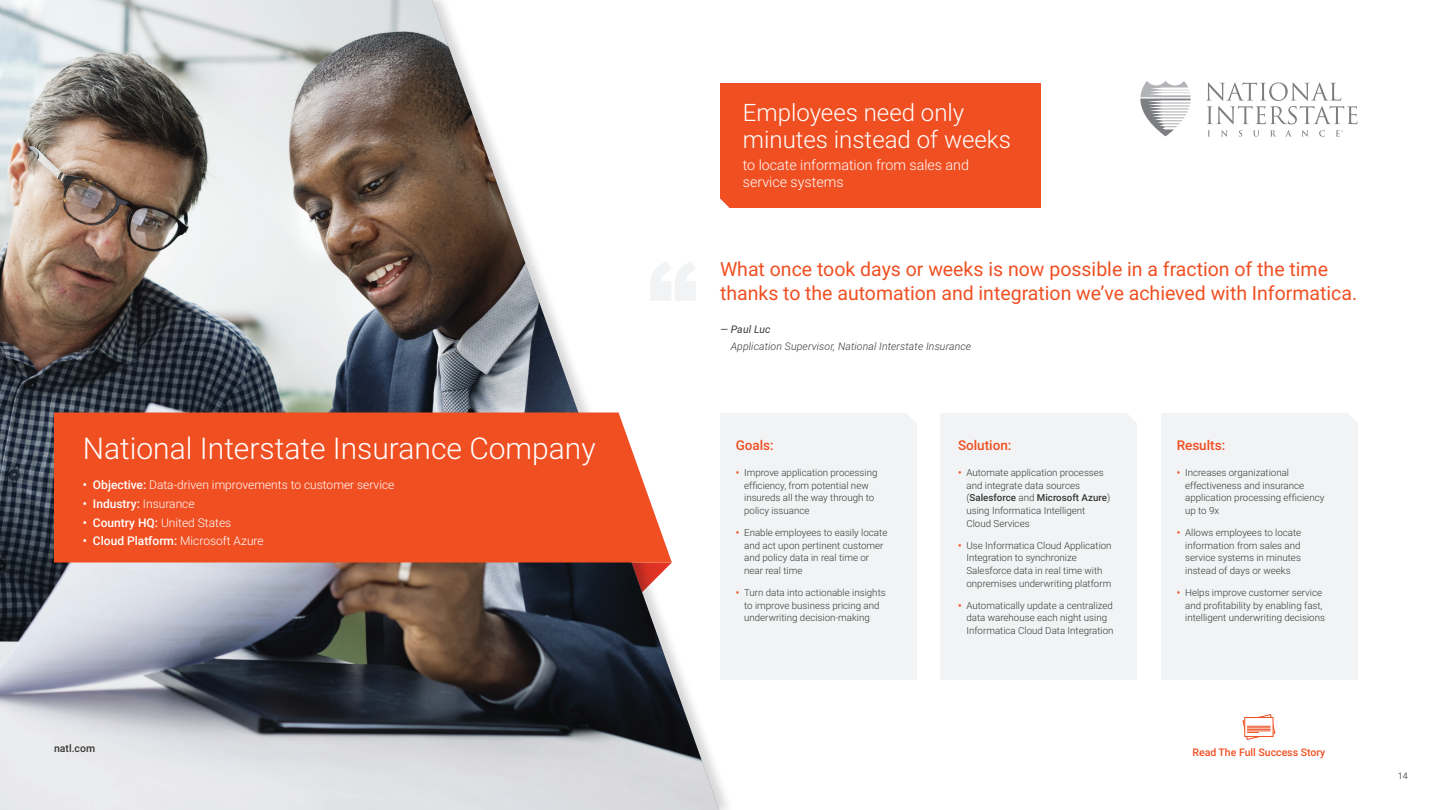
<style>
.page{position:relative;width:1440px;height:810px;background:#fff}
.page>*{position:absolute;margin:0;border:0;box-sizing:border-box;transform-origin:0 0}
.t1{font:300 30px "Roboto";color:#fff}
.t2{font:300 24px/26.2px "Roboto";color:#fff}
.t3{font:19.5px/24.3px "Roboto";color:#f04f22}
.t4{font:300 14.25px/17.1px "Roboto";color:#fff}
.t5{font:500 13.5px "Roboto";color:#f04f22}
.t6{font:300 12px "Roboto";color:#fff}
.t7{font:500 12px "Roboto";color:#fff}
.t8{font:italic 300 10.5px "Roboto";letter-spacing:.01em;color:#373837}
.t9{font:500 10.5px "Roboto";color:#f04f22}
.t10{font:italic 10.5px "Roboto";letter-spacing:.01em;color:#373837}
.t11{font:500 10.5px "Roboto";color:#373837}
.t12{font:300 9.75px/12.8px "Roboto";color:#373837}
.t13{font:300 9px "Roboto";color:#231f20}
.s1{font-weight:500}
.s2{font-weight:300}
.s3{font-weight:700;color:#f04f22}
</style>
<div class="page">
<img style="left:0;top:0;width:719px;height:810px">
<div style="left:1161px;top:413px;width:196px;height:267px;background:#f2f3f4"></div>
<div style="left:941px;top:413px;width:196px;height:267px;background:#f2f3f4"></div>
<div style="left:720px;top:413px;width:196px;height:267px;background:#f2f3f4"></div>
<div style="left:54px;top:412px;width:618px;height:150px;background:#f04f22"></div>
<svg style="left:907px;top:413px;width:9px;height:9px"></svg>
<svg style="left:1128px;top:413px;width:9px;height:9px"></svg>
<svg style="left:1348px;top:413px;width:9px;height:9px"></svg>
<div style="left:720px;top:83px;width:320px;height:125px;background:#f04f22"></div>
<svg style="left:650px;top:261px;width:46px;height:40px"></svg>
<svg style="left:711px;top:198px;width:18px;height:19px"></svg>
<svg style="left:1243px;top:714px;width:32px;height:26px"></svg>
<svg style="left:1140px;top:81px;width:51px;height:55px"></svg>
<svg style="left:1206px;top:82px;width:152px;height:42px"></svg>
<svg style="left:1208px;top:130px;width:2px;height:7px"></svg>
<svg style="left:1221px;top:130px;width:7px;height:7px"></svg>
<svg style="left:1239px;top:130px;width:3px;height:7px"></svg>
<svg style="left:1253px;top:130px;width:6px;height:7px"></svg>
<svg style="left:1270px;top:130px;width:6px;height:7px"></svg>
<svg style="left:1285px;top:130px;width:7px;height:7px"></svg>
<svg style="left:1302px;top:130px;width:6px;height:7px"></svg>
<svg style="left:1319px;top:130px;width:6px;height:7px"></svg>
<svg style="left:1336px;top:130px;width:7px;height:7px"></svg>
<h1 class="t1" style="left:83px;top:427px;width:514px">National Interstate Insurance Company</h1>
<p class="t6" style="left:83px;top:476px;width:313px"><span class="s1">• Objective:</span> Data-driven improvements to customer service</p>
<p class="t7" style="left:83px;top:495px;width:113px">• Industry: <span class="s2">Insurance</span></p>
<p class="t6" style="left:83px;top:514px;width:150px"><span class="s1">• Country HQ:</span> United States</p>
<p class="t7" style="left:83px;top:533px;width:182px">• Cloud Platform: <span class="s2">Microsoft Azure</span></p>
<p class="t11" style="left:54px;top:741px;width:43px">natl.com</p>
<h2 class="t2" style="left:743px;top:99px;width:269px">Employees need only minutes instead of weeks</h2>
<h3 class="t4" style="left:743px;top:156px;width:228px">to locate information from sales and service systems</h3>
<h3 class="t3" style="left:720px;top:256px;width:639px">What once took days or weeks is now possible in a fraction of the time thanks to the automation and integration we’ve achieved with Informatica.</h3>
<p class="t10" style="left:720px;top:322px;width:52px">— Paul Luc</p>
<p class="t8" style="left:731px;top:339px;width:242px">Application Supervisor, National Interstate Insurance</p>
<h3 class="t5" style="left:736px;top:436px;width:40px">Goals:</h3>
<p class="t12" style="left:744px;top:466px;width:135px;text-indent:-8px"><span class="s3">•</span> Improve application processing efficiency, from potential new insureds all the way through to policy issuance</p>
<p class="t12" style="left:744px;top:526px;width:145px;text-indent:-8px"><span class="s3">•</span> Enable employees to easily locate and act upon pertinent customer and policy data in real time or near real time</p>
<p class="t12" style="left:744px;top:586px;width:143px;text-indent:-8px"><span class="s3">•</span> Turn data into actionable insights to improve business pricing and underwriting decision-making</p>
<h3 class="t5" style="left:958px;top:436px;width:55px">Solution:</h3>
<p class="t12" style="left:966px;top:466px;width:145px;text-indent:-8px"><span class="s3">•</span> Automate application processes and integrate data sources (<span class="s1">Salesforce</span> and <span class="s1">Microsoft Azure</span>) using Informatica Intelligent<br>Cloud Services</p>
<p class="t12" style="left:966px;top:538px;width:147px;text-indent:-8px"><span class="s3">•</span> Use Informatica Cloud Application Integration to synchronize Salesforce data in real time with onpremises underwriting platform</p>
<p class="t12" style="left:966px;top:598px;width:149px;text-indent:-8px"><span class="s3">•</span> Automatically update a centralized data warehouse each night using<br>Informatica Cloud Data Integration</p>
<h3 class="t5" style="left:1177px;top:436px;width:50px">Results:</h3>
<p class="t12" style="left:1185px;top:466px;width:141px;text-indent:-8px"><span class="s3">•</span> Increases organizational effectiveness and insurance application processing efficiency up to 9x</p>
<p class="t12" style="left:1185px;top:526px;width:118px;text-align:justify;text-indent:-8px"><span class="s3">•</span> Allows employees to locate information from sales and service systems in minutes instead of days or weeks</p>
<p class="t12" style="left:1185px;top:586px;width:141px;text-indent:-8px"><span class="s3">•</span> Helps improve customer service and profitability by enabling fast, intelligent underwriting decisions</p>
<p class="t9" style="left:1192px;top:745px;width:134px">Read The Full Success Story</p>
<p class="t13" style="left:1398px;top:770px;width:11px">14</p>
</div>
